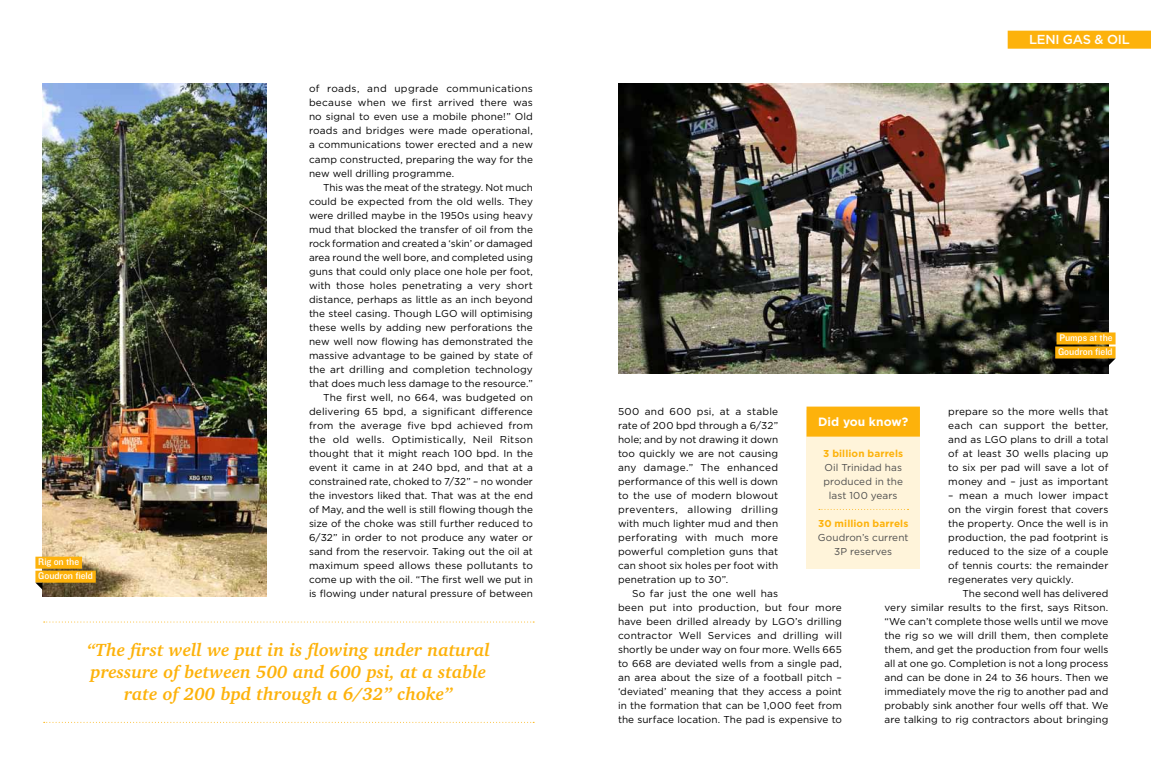
<style>
.page{position:relative;width:1151px;height:783px;background:#fff}
.page>*{position:absolute;margin:0;border:0;box-sizing:border-box;transform-origin:0 0}
.t1{font:italic 700 18px/22px "Charter IT Cby BT";color:#fdb20b;text-align:center}
.t2{font:500 13px "Gotham";letter-spacing:-.02em;color:#fff}
.t3{font:700 12px "Gotham";letter-spacing:.005em;color:#fff}
.t4{font:10px/14px "Gotham";letter-spacing:.005em;color:#000;text-align:justify}
.t5{font:10px/14px "Gotham";letter-spacing:.005em;color:#4d4d4d;text-align:center}
.t6{font:10px/14px "Knockout HTF31 Junior Middlewt";color:#fff}
.t7{font:700 10px "Gotham";letter-spacing:.01em;color:#fdb20b}
</style>
<div class="page">
<img style="left:618px;top:84px;width:490px;height:289px">
<img style="left:43px;top:84px;width:223px;height:512px">
<div style="left:1008px;top:31px;width:143px;height:18px;background:#fdb20b"></div>
<svg style="left:44px;top:621px;width:490px;height:1px"></svg>
<svg style="left:44px;top:721px;width:490px;height:1px"></svg>
<div style="left:35px;top:556px;width:47px;height:12px;background:#fdb20b"></div>
<div style="left:35px;top:570px;width:61px;height:12px;background:#fdb20b"></div>
<svg style="left:35px;top:582px;width:8px;height:7px"></svg>
<div style="left:1056px;top:332px;width:59px;height:12px;background:#fdb20b"></div>
<div style="left:1055px;top:346px;width:60px;height:12px;background:#fdb20b"></div>
<svg style="left:1108px;top:358px;width:7px;height:7px"></svg>
<div style="left:806px;top:410px;width:114px;height:158px;background:#fff4da"></div>
<div style="left:806px;top:406px;width:114px;height:30px;background:#fdb20b"></div>
<svg style="left:819px;top:509px;width:89px;height:1px"></svg>
<p class="t6" style="left:38px;top:555px;width:56px">Rig on the<br>Goudron field</p>
<p class="t4" style="left:309px;top:82px;width:225px">of roads, and upgrade communications because when we first arrived there was no signal to even use a mobile phone!” Old roads and bridges were made operational, a communications tower erected and a new camp constructed, preparing the way for the new well drilling programme.</p>
<p class="t4" style="left:309px;top:180px;width:225px;text-align:right">This was the meat of the strategy. Not much could be expected from the old wells. They were drilled maybe in the 1950s using heavy mud that blocked the transfer of oil from the rock formation and created a ‘skin’ or damaged area round the well bore, and completed using guns that could only place one hole per foot, with those holes penetrating a very short distance, perhaps as little as an inch beyond the steel casing. Though LGO will optimising these wells by adding new perforations the new well now flowing has demonstrated the massive advantage to be gained by state of the art drilling and completion technology that does much less damage to the resource.” The first well, no 664, was budgeted on delivering 65 bpd, a significant difference from the average five bpd achieved from the old wells. Optimistically, Neil Ritson thought that it might reach 100 bpd. I n the event it came in at 240 bpd, and that at a constrained rate, choked to 7/32” – no wonder the investors liked that. That was at the end of May, and the well is still flowing though the size of the choke was still further reduced to 6/32” in order to not produce any water or sand from the reservoir. Taking out the oil at maximum speed allows these pollutants to come up with the oil. “The first well we put in is flowing under natural pressure of between</p>
<h1 class="t1" style="left:87px;top:638px;width:404px">“The first well we put in is flowing under natural pressure of between 500 and 600 psi, at a stable rate of 200 bpd through a 6/32” choke”</h1>
<h2 class="t2" style="left:1029px;top:31px;width:100px">LENI GAS &amp; OIL</h2>
<p class="t6" style="left:1058px;top:331px;width:56px">Pumps at the<br>Goudron field</p>
<p class="t4" style="left:948px;top:404px;width:162px">prepare so the more wells that each can support the better, and as LGO plans to drill a total of at least 30 wells placing up to six per pad will save a lot of money and – just as important</p>
<p class="t4" style="left:948px;top:488px;width:162px">– mean a much lower impact on the virgin forest that covers the property. Once the well is in production, the pad footprint is reduced to the size of a couple of tennis courts: the remainder regenerates very quickly.</p>
<p class="t4" style="left:884px;top:586px;width:225px;text-indent:78px">The second well has delivered very similar results to the first, says Ritson. “We can’t complete those wells until we move the rig so we will drill them, then complete them, and get the production from four wells all at one go. Completion is not a long process and can be done in 24 to 36 hours. Then we immediately move the rig to another pad and probably sink another four wells off that. We are talking to rig contractors about bringing</p>
<p class="t4" style="left:618px;top:404px;width:162px">500 and 600 psi, at a stable rate of 200 bpd through a 6/32” hole; and by not drawing it down too quickly we are not causing any damage.” The enhanced performance of this well is down to the use of modern blowout preventers, allowing drilling with much lighter mud and then perforating with much more powerful completion guns that can shoot six holes per foot with penetration up to 30”.</p>
<p class="t4" style="left:618px;top:586px;width:225px;text-align:left;text-indent:14px">So far just the one well has<br>been put into production, but four more have been drilled already by LGO’s drilling contractor Well Services and drilling will shortly be under way on four more. Wells 665 to 668 are deviated wells from a single pad, an area about the size of a football pitch – ‘deviated’ meaning that they access a point in the formation that can be 1,000 feet from the surface location. The pad is expensive to</p>
<p class="t3" style="left:818px;top:413px;width:92px">Did you know?</p>
<p class="t7" style="left:823px;top:446px;width:82px">3 billion barrels</p>
<p class="t5" style="left:823px;top:460px;width:81px">Oil Trinidad has produced in the last 100 years</p>
<p class="t7" style="left:818px;top:516px;width:92px">30 million barrels</p>
<p class="t5" style="left:818px;top:530px;width:92px">Goudron’s current<br>3P reserves</p>
</div>
